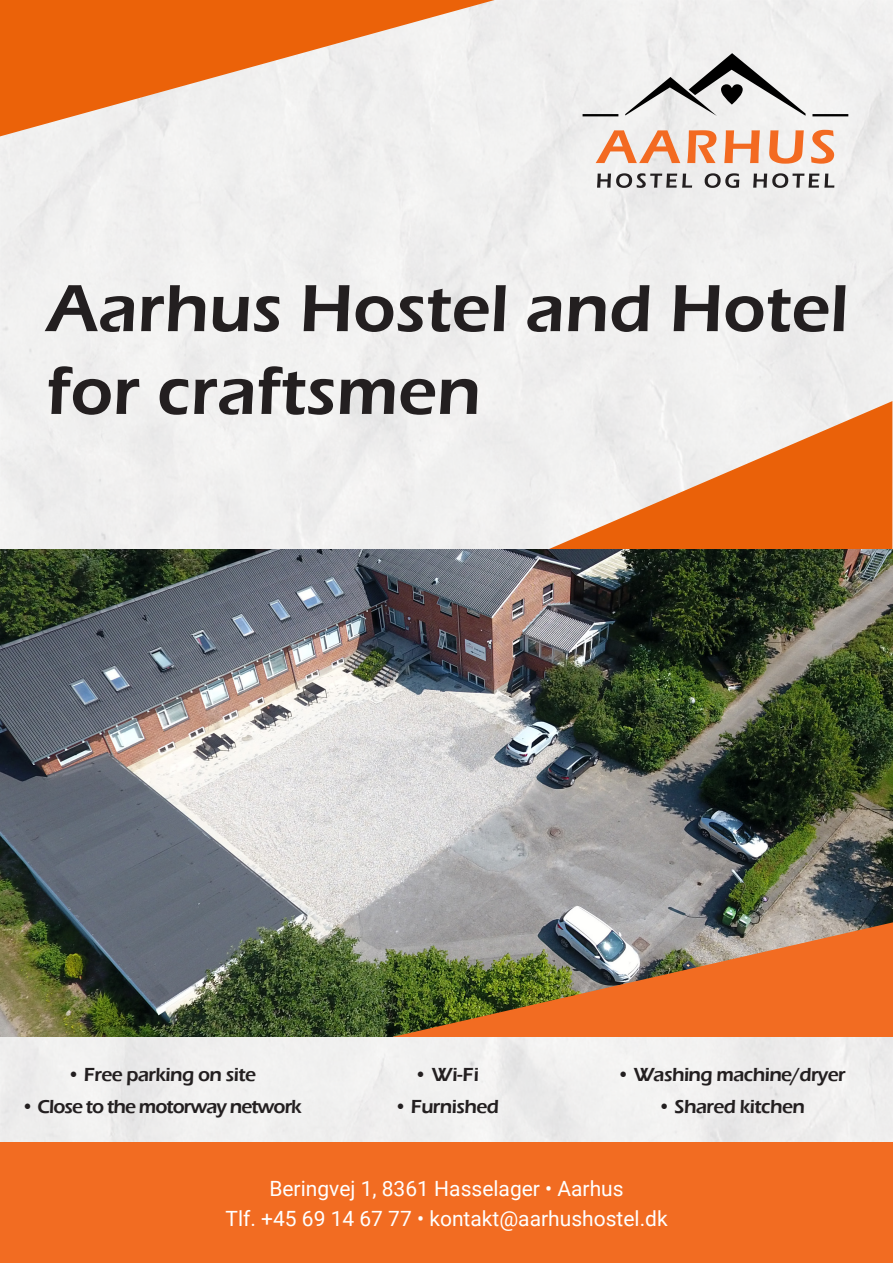
<style>
.page{position:relative;width:893px;height:1263px;background:#fff}
.page>*{position:absolute;margin:0;border:0;box-sizing:border-box;transform-origin:0 0}
.t1{font:600 69px/82.8px "Eras ITC";color:#231f20}
.t2{font:21px "Roboto";color:#fff}
.t3{font:600 19.5px "Eras ITC";letter-spacing:-.03em;color:#231f20}
.t4{font:600 19.5px "Eras ITC";letter-spacing:-.05em;color:#231f20}
</style>
<div class="page">
<div style="left:0;top:0;width:893px;height:922px;background:#f0f0ef"></div>
<svg style="left:0;top:0;width:495px;height:136px"></svg>
<svg style="left:219px;top:401px;width:673px;height:149px;fill:#efeeee"></svg>
<img style="left:1px;top:550px;width:892px;height:372px">
<img style="left:0;top:922px;width:893px;height:341px">
<div style="left:0;top:1037px;width:893px;height:105px;background:#f0f0ef"></div>
<svg style="left:583px;top:114px;width:35px;height:2px"></svg>
<svg style="left:625px;top:53px;width:180px;height:63px"></svg>
<svg style="left:812px;top:114px;width:36px;height:2px"></svg>
<svg style="left:597px;top:173px;width:95px;height:15px"></svg>
<svg style="left:705px;top:173px;width:34px;height:15px"></svg>
<svg style="left:753px;top:173px;width:81px;height:15px"></svg>
<svg style="left:596px;top:130px;width:84px;height:33px"></svg>
<svg style="left:687px;top:130px;width:29px;height:33px"></svg>
<svg style="left:724px;top:130px;width:36px;height:33px"></svg>
<svg style="left:769px;top:130px;width:35px;height:34px"></svg>
<svg style="left:811px;top:130px;width:23px;height:34px"></svg>
<p class="t1" style="left:47px;top:267px;width:803px">Aarhus Hostel and Hotel for craftsmen</p>
<p class="t3" style="left:67px;top:1063px;width:190px">• Free parking on site</p>
<p class="t4" style="left:21px;top:1095px;width:282px">• Close to the motorway network</p>
<p class="t3" style="left:414px;top:1063px;width:67px">• Wi-Fi</p>
<p class="t3" style="left:394px;top:1095px;width:106px">• Furnished</p>
<p class="t3" style="left:617px;top:1063px;width:230px">• Washing machine/dryer</p>
<p class="t3" style="left:658px;top:1095px;width:148px">• Shared kitchen</p>
<p class="t2" style="left:269px;top:1173px;width:356px">Beringvej 1, 8361 Hasselager • Aarhus</p>
<p class="t2" style="left:225px;top:1203px;width:444px">Tlf. +45 69 14 67 77 • kontakt@aarhushostel.dk</p>
</div>
